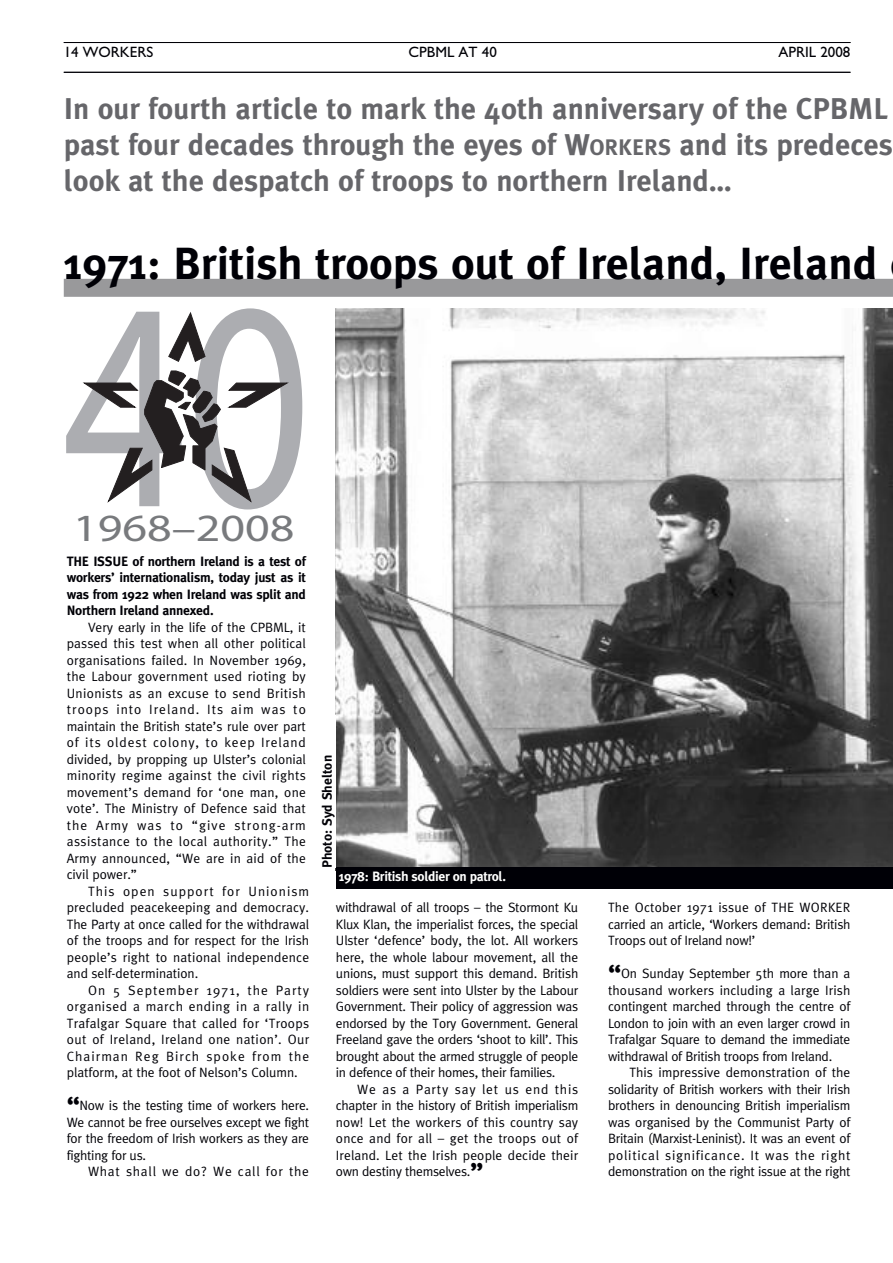
<style>
.page{position:relative;width:893px;height:1263px;background:#fff}
.page>*{position:absolute;margin:0;border:0;box-sizing:border-box;transform-origin:0 0}
.t1{font:299.25px "Myriad Pro";color:#acadb1;scale:.81 1}
.t2{font:700 45px "Meta Plus";color:#000006}
.t3{font:38.7px "Myriad Pro";color:#787a7d;scale:1.24 1}
.t4{font:700 30px/36px "Meta Plus";color:#66666a}
.t5{font:15px "Gill Sans";color:#000006}
.t6{font:13.5px/16.5px "Meta Plus";letter-spacing:-.02em;color:#000006;text-align:justify}
.t7{font:700 13.5px/16.5px "Meta Plus";letter-spacing:-.02em;color:#000006;text-align:justify}
.t8{font:700 13.5px "Meta Plus";letter-spacing:-.025em;color:#fff}
.t9{font:13.5px "Meta Plus";letter-spacing:.055em;color:#000006}
.t10{font:700 13.5px "Meta Plus";color:#000006}
.s1{font-size:22.5px}
.s2{font-weight:700;font-size:27px}
</style>
<div class="page">
<hr style="left:64px;top:42px;width:786px;height:1px;background:#000006">
<hr style="left:64px;top:72px;width:786px;height:1px;background:#000006">
<img style="left:336px;top:308px;width:557px;height:559px">
<div style="left:64px;top:279px;width:829px;height:18px;background:#99999b"></div>
<div style="left:336px;top:867px;width:557px;height:21px;background:#000006"></div>
<svg style="left:168px;top:312px;width:38px;height:50px"></svg>
<svg style="left:83px;top:370px;width:206px;height:133px"></svg>
<p class="t5" style="left:64px;top:43px;width:91px">14 WORKERS</p>
<p class="t5" style="left:409px;top:43px;width:90px">CPBML AT 40</p>
<p class="t5" style="left:778px;top:43px;width:73px">APRIL 2008</p>
<h3 class="t4" style="left:64px;top:94px;width:831px">In our fourth article to mark the 40th anniversary of the CPBML past four decades through the eyes of W<span class="s1">ORKERS</span> and its predeces look at the despatch of troops to northern Ireland…</h3>
<h2 class="t2" style="left:64px;top:247px;width:815px">1971: British troops out of Ireland, Ireland</h2>
<h1 class="t1" style="left:63px;top:294px;width:308px">40</h1>
<h3 class="t3" style="left:73px;top:514px;width:180px">1968–2008</h3>
<p class="t7" style="left:67px;top:554px;width:241px">THE ISSUE of northern Ireland is a test of workers’ internationalism, today just as it was from 1922 when Ireland was split and Northern Ireland annexed.</p>
<p class="t6" style="left:67px;top:620px;width:241px;text-indent:21px">Very early in the life of the CPBML, it passed this test when all other political organisations failed. In November 1969, the Labour government used rioting by Unionists as an excuse to send British troops into Ireland. Its aim was to maintain the British state’s rule over part of its oldest colony, to keep Ireland divided, by propping up Ulster’s colonial minority regime against the civil rights movement’s demand for ‘one man, one vote’. The Ministry of Defence said that the Army was to “give strong-arm assistance to the local authority.” The Army announced, “We are in aid of the civil power.”</p>
<p class="t6" style="left:67px;top:884px;width:244px;text-indent:21px">This open support for Unionism precluded peacekeeping and democracy.<br>The Party at once called for the withdrawal of the troops and for respect for the Irish people’s right to national independence and self-determination.</p>
<p class="t6" style="left:67px;top:983px;width:244px;text-indent:21px">On 5 September 1971, the Party organised a march ending in a rally in Trafalgar Square that called for ‘Troops out of Ireland, Ireland one nation’. Our Chairman Reg Birch spoke from the platform, at the foot of Nelson’s Column.</p>
<p class="t6" style="left:67px;top:1098px;width:244px"><span class="s2">“</span>Now is the testing time of workers here.<br>We cannot be free ourselves except we fight for the freedom of Irish workers as they are fighting for us.</p>
<p class="t9" style="left:88px;top:1167px;width:223px">What shall we do? We call for the</p>
<p class="t10" style="left:322px;top:868px;width:114px;rotate:-90deg">Photo: Syd Shelton</p>
<p class="t8" style="left:339px;top:872px;width:169px">1978: British soldier on patrol.</p>
<p class="t6" style="left:336px;top:900px;width:244px">withdrawal of all troops – the Stormont Ku Klux Klan, the imperialist forces, the special Ulster ‘defence’ body, the lot. All workers here, the whole labour movement, all the unions, must support this demand. British soldiers were sent into Ulster by the Labour Government. Their policy of aggression was endorsed by the Tory Government. General Freeland gave the orders ‘shoot to kill’. This brought about the armed struggle of people in defence of their homes, their families.</p>
<p class="t6" style="left:336px;top:1082px;width:244px;text-indent:21px">We as a Party say let us end this chapter in the history of British imperialism now! Let the workers of this country say once and for all – get the troops out of Ireland. Let the Irish people decide their own destiny themselves.<span class="s2">”</span></p>
<p class="t6" style="left:608px;top:900px;width:244px">The October 1971 issue of THE WORKER carried an article, ‘Workers demand: British Troops out of Ireland now!’</p>
<p class="t6" style="left:608px;top:966px;width:244px"><span class="s2">“</span>On Sunday September 5th more than a thousand workers including a large Irish contingent marched through the centre of London to join with an even larger crowd in Trafalgar Square to demand the immediate withdrawal of British troops from Ireland.</p>
<p class="t6" style="left:608px;top:1065px;width:244px;text-indent:21px">This impressive demonstration of the solidarity of British workers with their Irish brothers in denouncing British imperialism was organised by the Communist Party of Britain (Marxist-Leninist). It was an event of political significance. It was the right demonstration on the right issue at the right</p>
</div>
